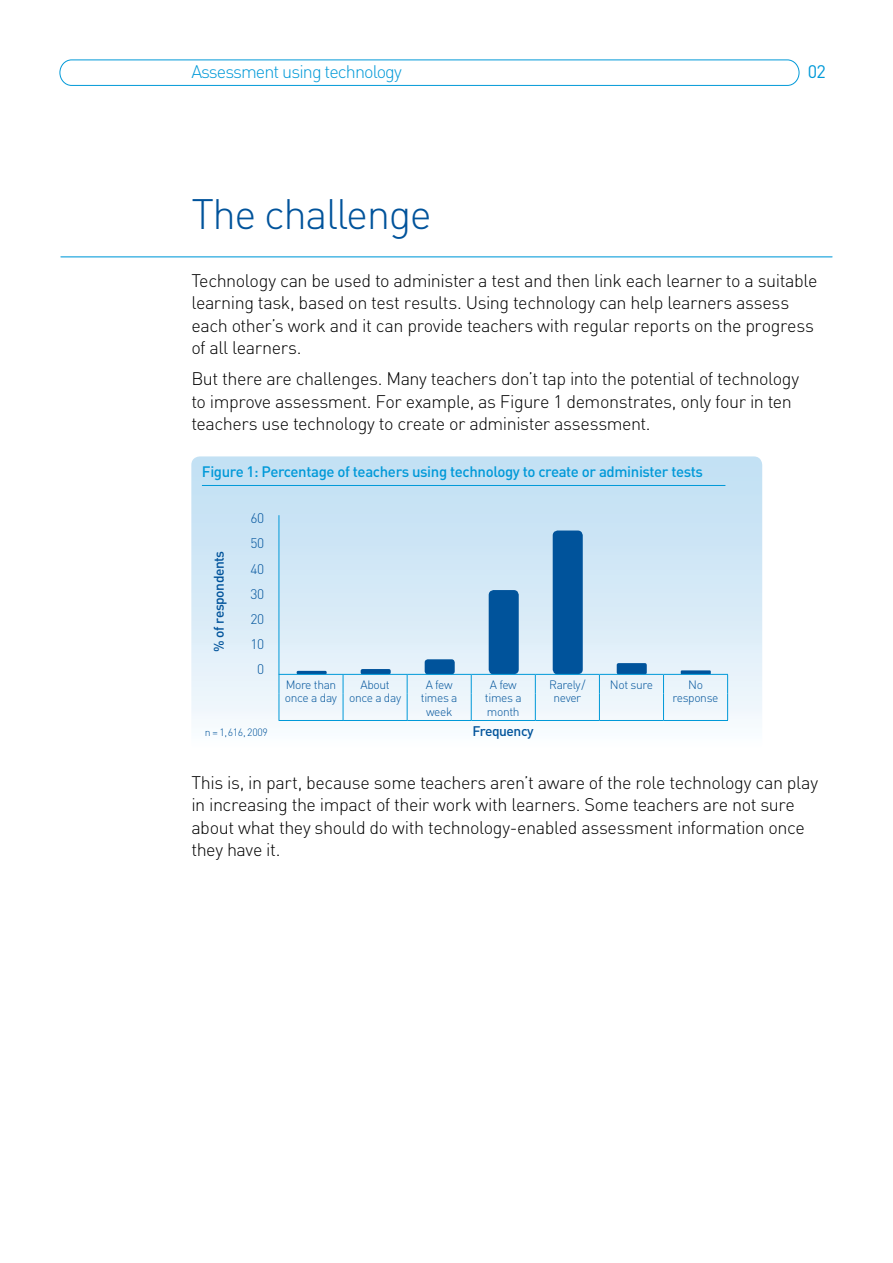
<style>
.page{position:relative;width:893px;height:1263px;background:#fff}
.page>*{position:absolute;margin:0;border:0;box-sizing:border-box;transform-origin:0 0}
.t1{font:300 42px "DIN";letter-spacing:-.035em;color:#00539b}
.t2{font:300 18px/22.5px "DIN";letter-spacing:-.025em;color:#000}
.t3{font:300 18px "DIN";letter-spacing:-.05em;color:#0099d8}
.t4{font:18px "DIN";color:#0099d8}
.t5{font:500 15px "DIN";letter-spacing:-.025em;color:#0099d8}
.t6{font:500 13.8px "DIN";letter-spacing:-.03em;color:#00539b}
.t7{font:300 13.8px/25px "DIN";letter-spacing:-.03em;color:#00539b;text-align:center}
.t8{font:300 12px/13.5px "DIN";letter-spacing:-.03em;color:#00539b;text-align:center}
.t9{font:300 10.5px "DIN";letter-spacing:-.03em;color:#00539b}
</style>
<div class="page">
<div style="left:60px;top:60px;width:739px;height:26px;border:1px solid #0099d8;border-radius:12px"></div>
<hr style="left:61px;top:256px;width:771px;height:2px;background:#4bb7e4">
<svg style="left:191px;top:456px;width:571px;height:265px;background:#d6e9f7"></svg>
<hr style="left:202px;top:485px;width:523px;height:1px;background:#0099d8">
<hr style="left:297px;top:671px;width:30px;height:3px;background:#00539b">
<div style="left:361px;top:669px;width:30px;height:5px;background:#00539b;border-radius:2px"></div>
<div style="left:617px;top:663px;width:30px;height:11px;background:#00539b;border-radius:2px"></div>
<svg style="left:681px;top:670px;width:30px;height:4px"></svg>
<div style="left:425px;top:659px;width:30px;height:15px;background:#00539b;border-radius:3px"></div>
<div style="left:489px;top:590px;width:30px;height:84px;background:#00539b;border-radius:5px"></div>
<div style="left:553px;top:530px;width:30px;height:144px;background:#00539b;border-radius:5px"></div>
<hr style="left:279px;top:515px;width:1px;height:160px;background:#0099d8">
<hr style="left:279px;top:674px;width:64px;height:1px;background:#0099d8">
<hr style="left:343px;top:674px;width:64px;height:1px;background:#0099d8">
<hr style="left:407px;top:674px;width:64px;height:1px;background:#0099d8">
<hr style="left:471px;top:674px;width:64px;height:1px;background:#0099d8">
<hr style="left:535px;top:674px;width:64px;height:1px;background:#0099d8">
<hr style="left:599px;top:674px;width:64px;height:1px;background:#0099d8">
<hr style="left:663px;top:674px;width:65px;height:1px;background:#0099d8">
<svg style="left:279px;top:675px;width:1px;height:45px"></svg>
<svg style="left:343px;top:675px;width:1px;height:45px"></svg>
<svg style="left:407px;top:675px;width:1px;height:45px"></svg>
<svg style="left:471px;top:675px;width:1px;height:45px"></svg>
<svg style="left:535px;top:675px;width:1px;height:45px"></svg>
<svg style="left:599px;top:675px;width:1px;height:45px"></svg>
<svg style="left:663px;top:675px;width:1px;height:45px"></svg>
<svg style="left:727px;top:675px;width:1px;height:45px"></svg>
<hr style="left:279px;top:720px;width:64px;height:1px;background:#0099d8">
<hr style="left:343px;top:720px;width:64px;height:1px;background:#0099d8">
<hr style="left:407px;top:720px;width:64px;height:1px;background:#0099d8">
<hr style="left:471px;top:720px;width:64px;height:1px;background:#0099d8">
<hr style="left:535px;top:720px;width:64px;height:1px;background:#0099d8">
<hr style="left:599px;top:720px;width:64px;height:1px;background:#0099d8">
<hr style="left:663px;top:720px;width:65px;height:1px;background:#0099d8">
<p class="t3" style="left:191px;top:61px;width:212px">Assessment using technology</p>
<p class="t4" style="left:808px;top:61px;width:19px">02</p>
<h1 class="t1" style="left:191px;top:188px;width:242px">The challenge</h1>
<p class="t2" style="left:191px;top:269px;width:628px">Technology can be used to administer a test and then link each learner to a suitable learning task, based on test results. Using technology can help learners assess each other’s work and it can provide teachers with regular reports on the progress of all learners.</p>
<p class="t2" style="left:191px;top:367px;width:609px">But there are challenges. Many teachers don’t tap into the potential of technology to improve assessment. For example, as Figure 1 demonstrates, only four in ten teachers use technology to create or administer assessment.</p>
<p class="t5" style="left:202px;top:462px;width:503px">Figure 1: Percentage of teachers using technology to create or administer tests</p>
<p class="t7" style="left:250px;top:506px;width:15px">60<br>50<br>40<br>30<br>20<br>10<br>0</p>
<p class="t6" style="left:210px;top:652px;width:103px;rotate:-90deg">% of respondents</p>
<p class="t8" style="left:285px;top:677px;width:54px;text-align:left">More than once a day</p>
<p class="t8" style="left:349px;top:677px;width:54px">About once a day</p>
<p class="t8" style="left:421px;top:677px;width:38px">A few times a week</p>
<p class="t8" style="left:485px;top:677px;width:38px">A few times a month</p>
<p class="t8" style="left:549px;top:677px;width:38px">Rarely/ never</p>
<p class="t8" style="left:610px;top:677px;width:45px">Not sure</p>
<p class="t8" style="left:673px;top:677px;width:47px">No response</p>
<p class="t6" style="left:473px;top:723px;width:63px">Frequency</p>
<p class="t9" style="left:205px;top:725px;width:65px">n = 1, 616, 2009</p>
<p class="t2" style="left:191px;top:771px;width:628px">This is, in part, because some teachers aren’t aware of the role technology can play in increasing the impact of their work with learners. Some teachers are not sure about what they should do with technology-enabled assessment information once they have it.</p>
</div>
